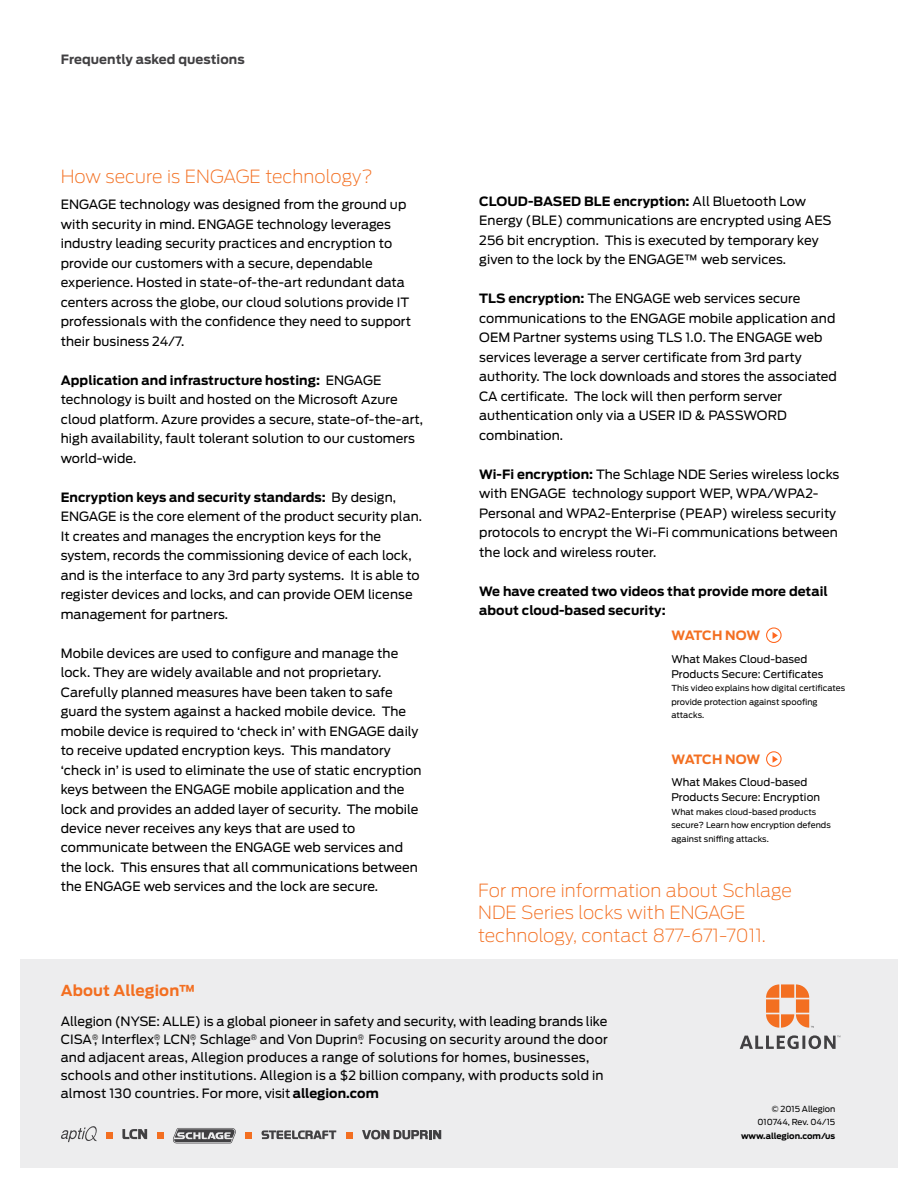
<style>
.page{position:relative;width:918px;height:1188px;background:#fff}
.page>*{position:absolute;margin:0;border:0;box-sizing:border-box;transform-origin:0 0}
.t1{font:200 18px/22.5px "Antenna";letter-spacing:.005em;color:#f36f21}
.t2{font:700 15px "Antenna";letter-spacing:.01em;color:#f36f21}
.t3{font:12.75px/19.5px "Antenna";letter-spacing:.005em;color:#000}
.t4{font:700 12.75px/19.5px "Antenna";letter-spacing:.005em;color:#000}
.t5{font:700 12.75px "Antenna";letter-spacing:.005em;color:#414042}
.t6{font:700 12.75px "Antenna";letter-spacing:-.015em;color:#f36f21}
.t7{font:10.5px/15px "Antenna";letter-spacing:.005em;color:#000}
.t8{font:8.25px/13.5px "Antenna";letter-spacing:.005em;color:#000}
.t9{font:700 8.25px "Antenna";color:#000}
.s1{font-weight:700}
</style>
<div class="page">
<div style="left:20px;top:959px;width:878px;height:209px;background:#ededee"></div>
<svg style="left:766px;top:984px;width:48px;height:44px"></svg>
<svg style="left:740px;top:1035px;width:100px;height:14px"></svg>
<svg style="left:122px;top:1129px;width:25px;height:10px"></svg>
<div style="left:106px;top:1133px;width:7px;height:6px;background:#f36f21"></div>
<svg style="left:157px;top:1133px;width:6px;height:6px"></svg>
<svg style="left:362px;top:1130px;width:79px;height:9px"></svg>
<svg style="left:173px;top:1128px;width:63px;height:15px"></svg>
<svg style="left:61px;top:1126px;width:36px;height:16px"></svg>
<svg style="left:262px;top:1130px;width:74px;height:9px"></svg>
<div style="left:245px;top:1133px;width:7px;height:6px;background:#f36f21"></div>
<svg style="left:346px;top:1133px;width:6px;height:6px"></svg>
<svg style="left:773px;top:632px;width:5px;height:7px"></svg>
<div style="left:766px;top:627px;width:16px;height:16px;border:1px solid #ff671f;border-radius:50%"></div>
<svg style="left:773px;top:756px;width:5px;height:7px"></svg>
<div style="left:766px;top:751px;width:16px;height:16px;border:1px solid #ff671f;border-radius:50%"></div>
<p class="t5" style="left:61px;top:51px;width:185px">Frequently asked questions</p>
<h1 class="t1" style="left:61px;top:165px;width:314px">How secure is ENGAGE technology?</h1>
<p class="t3" style="left:61px;top:195px;width:352px">ENGAGE technology was designed from the ground up with security in mind. ENGAGE technology leverages industry leading security practices and encryption to provide our customers with a secure, dependable experience. Hosted in state-of-the-art redundant data centers across the globe, our cloud solutions provide IT professionals with the confidence they need to support their business 24/7.</p>
<p class="t3" style="left:61px;top:370px;width:364px"><span class="s1">Application and infrastructure hosting:</span> ENGAGE technology is built and hosted on the Microsoft Azure cloud platform. Azure provides a secure, state-of-the-art, high availability, fault tolerant solution to our customers world-wide.</p>
<p class="t3" style="left:61px;top:487px;width:363px"><span class="s1">Encryption keys and security standards:</span> By design, ENGAGE is the core element of the product security plan.<br>It creates and manages the encryption keys for the system, records the commissioning device of each lock, and is the interface to any 3rd party systems. It is able to register devices and locks, and can provide OEM license management for partners.</p>
<p class="t3" style="left:61px;top:643px;width:362px">Mobile devices are used to configure and manage the lock. They are widely available and not proprietary.<br>Carefully planned measures have been taken to safe guard the system against a hacked mobile device. The mobile device is required to ‘check in’ with ENGAGE daily to receive updated encryption keys. This mandatory ‘check in’ is used to eliminate the use of static encryption keys between the ENGAGE mobile application and the lock and provides an added layer of security. The mobile device never receives any keys that are used to communicate between the ENGAGE web services and the lock. This ensures that all communications between the ENGAGE web services and the lock are secure.</p>
<p class="t2" style="left:61px;top:981px;width:136px">About Allegion™</p>
<p class="t3" style="left:479px;top:191px;width:354px"><span class="s1">CLOUD-BASED BLE encryption:</span> All Bluetooth Low Energy (BLE) communications are encrypted using AES 256 bit encryption. This is executed by temporary key given to the lock by the ENGAGE™ web services.</p>
<p class="t3" style="left:479px;top:289px;width:359px"><span class="s1">TLS encryption:</span> The ENGAGE web services secure communications to the ENGAGE mobile application and OEM Partner systems using TLS 1.0. The ENGAGE web services leverage a server certificate from 3rd party authority. The lock downloads and stores the associated CA certificate. The lock will then perform server authentication only via a USER ID &amp; PASSWORD combination.</p>
<p class="t3" style="left:479px;top:464px;width:362px"><span class="s1">Wi-Fi encryption:</span> The Schlage NDE Series wireless locks with ENGAGE technology support WEP, WPA/WPA2- Personal and WPA2-Enterprise (PEAP) wireless security protocols to encrypt the Wi-Fi communications between the lock and wireless router.</p>
<p class="t4" style="left:479px;top:582px;width:350px">We have created two videos that provide more detail about cloud-based security:</p>
<p class="t6" style="left:671px;top:627px;width:90px">WATCH NOW</p>
<p class="t7" style="left:671px;top:651px;width:153px">What Makes Cloud-based<br>Products Secure: Certificates</p>
<p class="t8" style="left:671px;top:681px;width:175px">This video explains how digital certificates provide protection against spoofing attacks.</p>
<p class="t6" style="left:671px;top:750px;width:90px">WATCH NOW</p>
<p class="t7" style="left:671px;top:775px;width:150px">What Makes Cloud-based<br>Products Secure: Encryption</p>
<p class="t8" style="left:671px;top:805px;width:161px">What makes cloud-based products secure? Learn how encryption defends against sniffing attacks.</p>
<h1 class="t1" style="left:478px;top:878px;width:315px">For more information about Schlage<br>NDE Series locks with ENGAGE technology, contact 877-671-7011.</h1>
<p class="t3" style="left:61px;top:1012px;width:549px;line-height:18px">Allegion (NYSE: ALLE) is a global pioneer in safety and security, with leading brands like CISA<sup>®</sup>, Interflex<sup>®</sup>, LCN<sup>®</sup>, Schlage<sup>®</sup> and Von Duprin<sup>®</sup>. Focusing on security around the door and adjacent areas, Allegion produces a range of solutions for homes, businesses, schools and other institutions. Allegion is a $2 billion company, with products sold in almost 130 countries. For more, visit <span class="s1">allegion.com</span></p>
<p class="t8" style="left:757px;top:1102px;width:79px;text-align:right">© 2015 Allegion<br>010744, Rev. 04/15</p>
<p class="t9" style="left:741px;top:1130px;width:96px">www.allegion.com/us</p>
</div>
